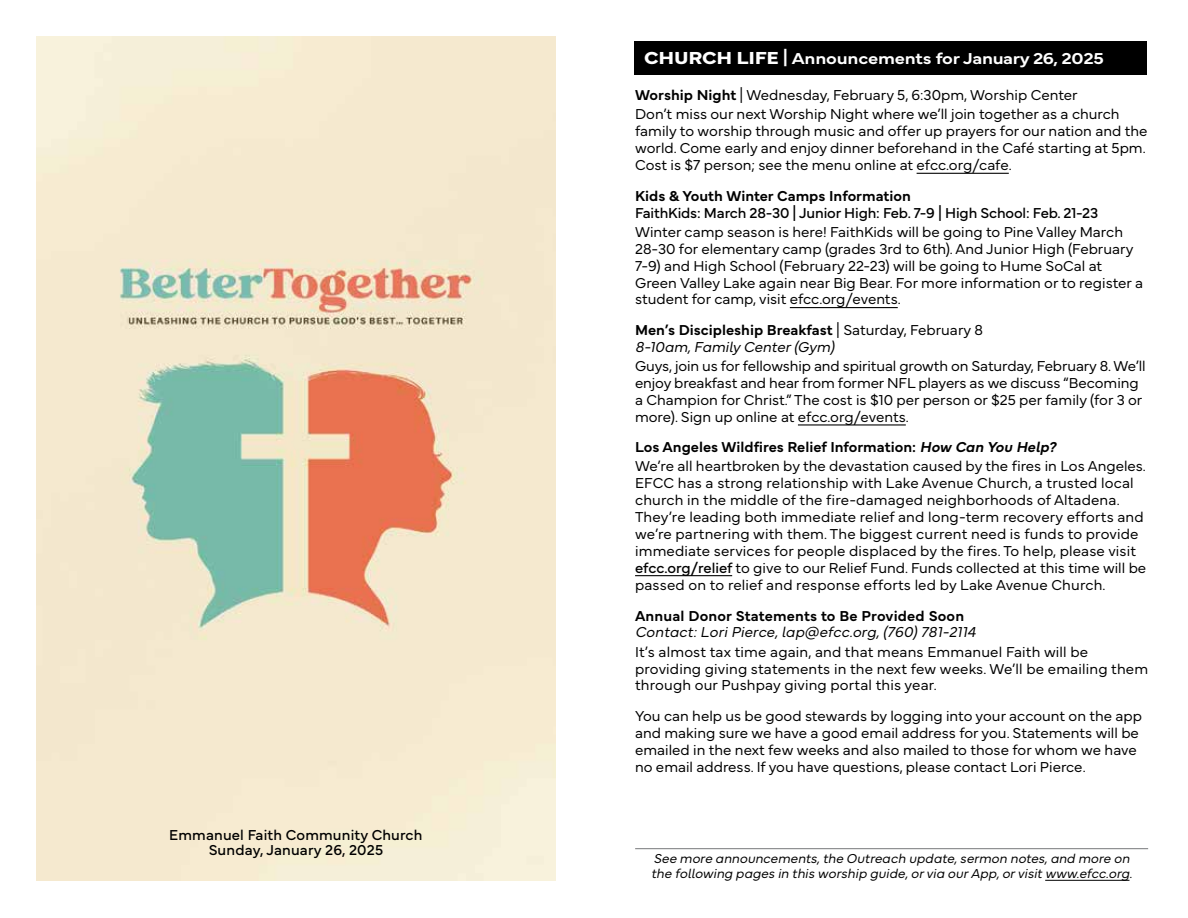
<style>
.page{position:relative;width:1188px;height:918px;background:#fff}
.page>*{position:absolute;margin:0;border:0;box-sizing:border-box;transform-origin:0 0}
.t1{font:600 16.5px "Mundial";letter-spacing:-.01em;color:#fff;scale:1.14 1}
.t2{font:300 15px/17px "Mundial";color:#000}
.t3{font:600 15px/17px "Mundial";color:#000}
.t4{font:15px "Mundial";letter-spacing:-.01em;color:#000}
.t5{font:15px/15px "Mundial";letter-spacing:.01em;color:#000;text-align:center}
.t6{font:italic 300 15px "Mundial";letter-spacing:.01em;color:#000}
.t7{font:italic 300 13.5px/15px "Mundial";color:#000}
.s1{font-weight:700;font-size:18.15px}
.s2{font-weight:600}
.s3{font-weight:300}
.s4{font-weight:300;font-style:italic}
.s5{font-weight:600;font-style:italic}
.s6{font-weight:400}
</style>
<div class="page">
<img style="left:36px;top:37px;width:519px;height:844px">
<hr style="left:1045px;top:880px;width:84px;height:1px;background:#000">
<div style="left:634px;top:41px;width:514px;height:34px;background:#000"></div>
<hr style="left:635px;top:848px;width:513px;height:1px;background:#77787b">
<hr style="left:917px;top:173px;width:92px;height:1px;background:#000">
<hr style="left:790px;top:307px;width:108px;height:1px;background:#000">
<hr style="left:798px;top:424px;width:108px;height:2px;background:#000">
<hr style="left:635px;top:575px;width:97px;height:1px;background:#000">
<p class="t5" style="left:169px;top:826px;width:255px">Emmanuel Faith Community Church<br>Sunday, January 26, 2025</p>
<p class="t1" style="left:644px;top:45px;width:405px"><span class="s1">CHURCH LIFE</span> | Announcements for January 26, 2025</p>
<p class="t2" style="left:635px;top:84px;width:486px;line-height:19px"><span class="s2">Worship Night</span> | Wednesday, February 5, 6:30pm, Worship Center<br>Don’t miss our next Worship Night where we’ll join together as a church</p>
<p class="t2" style="left:635px;top:121px;width:514px;text-align:justify">family to worship through music and offer up prayers for our nation and the world. Come early and enjoy dinner beforehand in the Café starting at 5pm.<br>Cost is $7 person; see the menu online at efcc.org/cafe.</p>
<p class="t3" style="left:635px;top:186px;width:277px">Kids &amp; Youth Winter Camps Information</p>
<p class="t4" style="left:635px;top:201px;width:465px">FaithKids: March 28-30 | Junior High: Feb. 7-9 | High School: Feb. 21-23</p>
<p class="t2" style="left:635px;top:222px;width:510px">Winter camp season is here! FaithKids will be going to Pine Valley March 28-30 for elementary camp (grades 3rd to 6th). And Junior High (February 7-9) and High School (February 22-23) will be going to Hume SoCal at Green Valley Lake again near Big Bear. For more information or to register a student for camp, visit efcc.org/events.</p>
<p class="t3" style="left:635px;top:320px;width:349px">Men’s Discipleship Breakfast <span class="s3">| Saturday, February 8<br></span><span class="s4">8-10am, Family Center (Gym)</span></p>
<p class="t2" style="left:635px;top:356px;width:512px">Guys, join us for fellowship and spiritual growth on Saturday, February 8. We’ll enjoy breakfast and hear from former NFL players as we discuss “Becoming a Champion for Christ.” The cost is $10 per person or $25 per family (for 3 or more). Sign up online at efcc.org/events.</p>
<p class="t2" style="left:635px;top:436px;width:512px;line-height:19px"><span class="s2">Los Angeles Wildfires Relief Information:</span> <span class="s5">How Can You Help?<br></span>We’re all heartbroken by the devastation caused by the fires in Los Angeles.</p>
<p class="t2" style="left:635px;top:473px;width:513px">EFCC has a strong relationship with Lake Avenue Church, a trusted local church in the middle of the fire-damaged neighborhoods of Altadena.<br>They’re leading both immediate relief and long-term recovery efforts and we’re partnering with them. The biggest current need is funds to provide immediate services for people displaced by the fires. To help, please visit <span class="s6">efcc.org/relief</span> to give to our Relief Fund. Funds collected at this time will be passed on to relief and response efforts led by Lake Avenue Church.</p>
<p class="t3" style="left:635px;top:606px;width:331px">Annual Donor Statements to Be Provided Soon</p>
<p class="t6" style="left:635px;top:621px;width:342px">Contact: Lori Pierce, lap@efcc.org, (760) 781-2114</p>
<p class="t2" style="left:635px;top:642px;width:515px">It’s almost tax time again, and that means Emmanuel Faith will be providing giving statements in the next few weeks. We’ll be emailing them through our Pushpay giving portal this year.</p>
<p class="t2" style="left:635px;top:706px;width:509px">You can help us be good stewards by logging into your account on the app and making sure we have a good email address for you. Statements will be emailed in the next few weeks and also mailed to those for whom we have no email address. If you have questions, please contact Lori Pierce.</p>
<p class="t7" style="left:651px;top:849px;width:483px">See more announcements, the Outreach update, sermon notes, and more on the following pages in this worship guide, or via our App, or visit www.efcc.org.</p>
</div>
